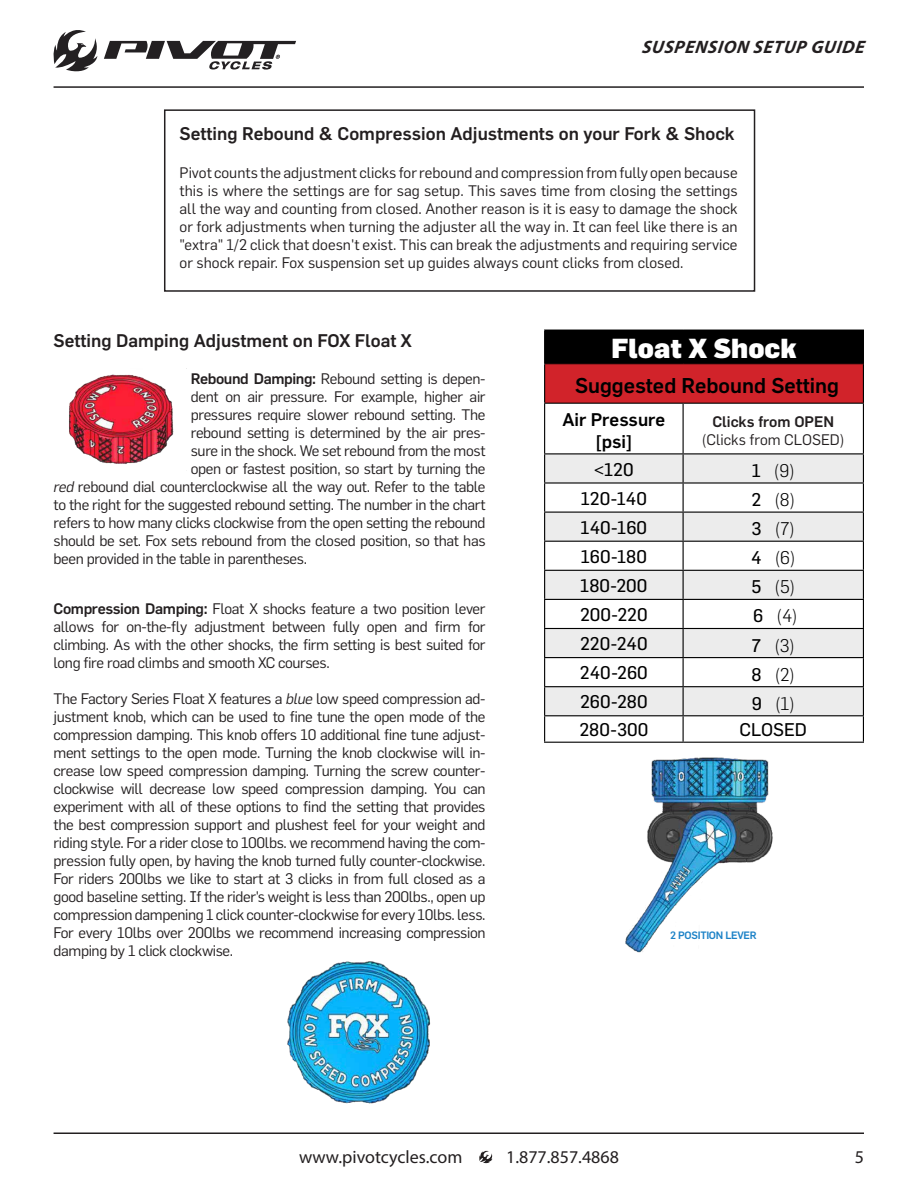
<style>
.page{position:relative;width:918px;height:1188px;background:#fff}
.page>*{position:absolute;margin:0;border:0;box-sizing:border-box;transform-origin:0 0}
.t1{font:900 27px "Flama";color:#fff}
.t2{font:500 21px "Flama";color:#000}
.Title_2{font:500 18px "Flama";color:#231f20}
.table_-_body{font:18px "Flama Basic";color:#000}
.table_-_body-2{font:300 18px "Flama";color:#000}
.t3{font:18px "Myriad Pro";color:#231f20}
.t4{font:italic 700 18px "Myriad Pro";color:#231f20}
.t5{font:500 18px "Flama";color:#000}
.BODY{font:15px/18px "Flama";letter-spacing:-.025em;color:#231f20;text-align:justify}
.BODY-2{font:15px "Flama";color:#231f20}
.BODY-3{font:500 15px "Flama";color:#231f20}
.t6{font:500 10.5px "Flama";letter-spacing:-.025em;color:#1c82c7}
.s1{font-weight:500}
.s2{font-style:italic}
.s3{font-family:"Flama Basic";font-weight:400}
</style>
<div class="page">
<img style="left:625px;top:757px;width:148px;height:196px">
<img style="left:69px;top:368px;width:118px;height:96px">
<img style="left:287px;top:961px;width:144px;height:143px">
<svg style="left:53px;top:30px;width:243px;height:42px"></svg>
<hr style="left:54px;top:86px;width:810px;height:2px;background:#231f20">
<hr style="left:54px;top:1132px;width:810px;height:2px;background:#231f20">
<svg style="left:479px;top:1150px;width:14px;height:14px"></svg>
<div style="left:545px;top:330px;width:318px;height:34px;background:#000"></div>
<div style="left:545px;top:364px;width:318px;height:39px;background:#d1232a"></div>
<hr style="left:544px;top:330px;width:139px;height:1px;background:#000">
<hr style="left:683px;top:330px;width:181px;height:1px;background:#000">
<hr style="left:544px;top:363px;width:139px;height:1px;background:#000">
<hr style="left:683px;top:363px;width:181px;height:1px;background:#000">
<hr style="left:544px;top:331px;width:1px;height:32px;background:#000">
<hr style="left:544px;top:364px;width:1px;height:39px;background:#000">
<hr style="left:863px;top:331px;width:1px;height:32px;background:#000">
<hr style="left:863px;top:364px;width:1px;height:39px;background:#000">
<svg style="left:544px;top:403px;width:320px;height:339px"></svg>
<hr style="left:544px;top:742px;width:139px;height:1px;background:#000">
<hr style="left:683px;top:742px;width:181px;height:1px;background:#000">
<div style="left:164px;top:109px;width:591px;height:183px;border:2px solid #231f20"></div>
<p class="t4" style="left:642px;top:36px;width:227px">SUSPENSION SETUP GUIDE</p>
<p class="Title_2" style="left:180px;top:121px;width:557px">Setting Rebound &amp; Compression Adjustments on your Fork &amp; Shock</p>
<p class="BODY" style="left:180px;top:163px;width:560px">Pivot counts the adjustment clicks for rebound and compression from fully open because this is where the settings are for sag setup. This saves time from closing the settings all the way and counting from closed. Another reason is it is easy to damage the shock or fork adjustments when turning the adjuster all the way in. It can feel like there is an "extra" 1/2 click that doesn't exist. This can break the adjustments and requiring service or shock repair. Fox suspension set up guides always count clicks from closed.</p>
<p class="Title_2" style="left:54px;top:327px;width:360px">Setting Damping Adjustment on FOX Float X</p>
<p class="BODY" style="left:191px;top:370px;width:296px"><span class="s1">Rebound Damping:</span> Rebound setting is depen-</p>
<p class="BODY" style="left:191px;top:388px;width:296px">dent on air pressure. For example, higher air</p>
<p class="BODY" style="left:191px;top:406px;width:296px">pressures require slower rebound setting. The</p>
<p class="BODY" style="left:191px;top:424px;width:296px">rebound setting is determined by the air pres-</p>
<p class="BODY" style="left:191px;top:442px;width:296px">sure in the shock. We set rebound from the most</p>
<p class="BODY" style="left:191px;top:460px;width:296px">open or fastest position, so start by turning the</p>
<p class="BODY" style="left:54px;top:478px;width:434px"><span class="s2">red</span> rebound dial counterclockwise all the way out. Refer to the table</p>
<p class="BODY" style="left:54px;top:496px;width:434px">to the right for the suggested rebound setting. The number in the chart</p>
<p class="BODY" style="left:54px;top:514px;width:434px">refers to how many clicks clockwise from the open setting the rebound</p>
<p class="BODY" style="left:54px;top:532px;width:434px">should be set. Fox sets rebound from the closed position, so that has</p>
<p class="BODY" style="left:54px;top:550px;width:255px">been provided in the table in parentheses.</p>
<p class="BODY" style="left:54px;top:599px;width:434px"><span class="s1">Compression Damping:</span> Float X shocks feature a two position lever allows for on-the-fly adjustment between fully open and firm for climbing. As with the other shocks, the firm setting is best suited for long fire road climbs and smooth XC courses.</p>
<p class="BODY" style="left:54px;top:689px;width:434px">The Factory Series Float X features a <span class="s2">blue</span> low speed compression ad&shy;justment knob, which can be used to fine tune the open mode of the compression damping. This knob offers 10 additional fine tune adjust&shy;ment settings to the open mode. Turning the knob clockwise will in&shy;crease low speed compression damping. Turning the screw counter&shy;clockwise will decrease low speed compression damping. You can experiment with all of these options to find the setting that provides the best compression support and plushest feel for your weight and riding style. For a rider close to 100lbs. we recommend having the com&shy;pression fully open, by having the knob turned fully counter-clockwise.<br>For riders 200lbs we like to start at 3 clicks in from full closed as a good baseline setting. If the rider's weight is less than 200lbs., open up compression dampening 1 click counter-clockwise for every 10lbs. less.<br>For every 10lbs over 200lbs we recommend increasing compression damping by 1 click clockwise.</p>
<p class="t1" style="left:612px;top:331px;width:187px">Float X Shock</p>
<p class="t2" style="left:575px;top:371px;width:265px">Suggested Rebound Setting</p>
<p class="t5" style="left:562px;top:407px;width:104px">Air Pressure</p>
<p class="t5" style="left:596px;top:429px;width:38px">[psi]</p>
<p class="BODY-3" style="left:712px;top:411px;width:123px">Clicks from OPEN</p>
<p class="BODY-2" style="left:702px;top:431px;width:144px">(Clicks from CLOSED)</p>
<p class="table_-_body" style="left:594px;top:459px;width:41px">&lt;120</p>
<p class="table_-_body-2" style="left:752px;top:458px;width:45px"><span class="s3">1</span> (9)</p>
<p class="table_-_body" style="left:581px;top:488px;width:68px">120-140</p>
<p class="table_-_body-2" style="left:751px;top:488px;width:45px"><span class="s3">2</span> (8)</p>
<p class="table_-_body" style="left:581px;top:517px;width:68px">140-160</p>
<p class="table_-_body-2" style="left:752px;top:517px;width:45px"><span class="s3">3</span> (7)</p>
<p class="table_-_body" style="left:581px;top:546px;width:68px">160-180</p>
<p class="table_-_body-2" style="left:751px;top:546px;width:46px"><span class="s3">4</span> (6)</p>
<p class="table_-_body" style="left:580px;top:575px;width:69px">180-200</p>
<p class="table_-_body-2" style="left:751px;top:575px;width:45px"><span class="s3">5</span> (5)</p>
<p class="table_-_body" style="left:580px;top:604px;width:69px">200-220</p>
<p class="table_-_body-2" style="left:753px;top:604px;width:46px"><span class="s3">6</span> (4)</p>
<p class="table_-_body" style="left:580px;top:633px;width:69px">220-240</p>
<p class="table_-_body-2" style="left:752px;top:633px;width:45px"><span class="s3">7</span> (3)</p>
<p class="table_-_body" style="left:580px;top:662px;width:69px">240-260</p>
<p class="table_-_body-2" style="left:752px;top:662px;width:45px"><span class="s3">8</span> (2)</p>
<p class="table_-_body" style="left:580px;top:691px;width:69px">260-280</p>
<p class="table_-_body-2" style="left:752px;top:691px;width:45px"><span class="s3">9</span> (1)</p>
<p class="table_-_body" style="left:579px;top:719px;width:70px">280-300</p>
<p class="table_-_body" style="left:740px;top:719px;width:69px">CLOSED</p>
<p class="t6" style="left:670px;top:927px;width:88px">2 POSITION LEVER</p>
<p class="t3" style="left:299px;top:1146px;width:165px">www.pivotcycles.com</p>
<p class="t3" style="left:506px;top:1146px;width:114px">1.877.857.4868</p>
<p class="t3" style="left:855px;top:1146px;width:11px">5</p>
</div>
